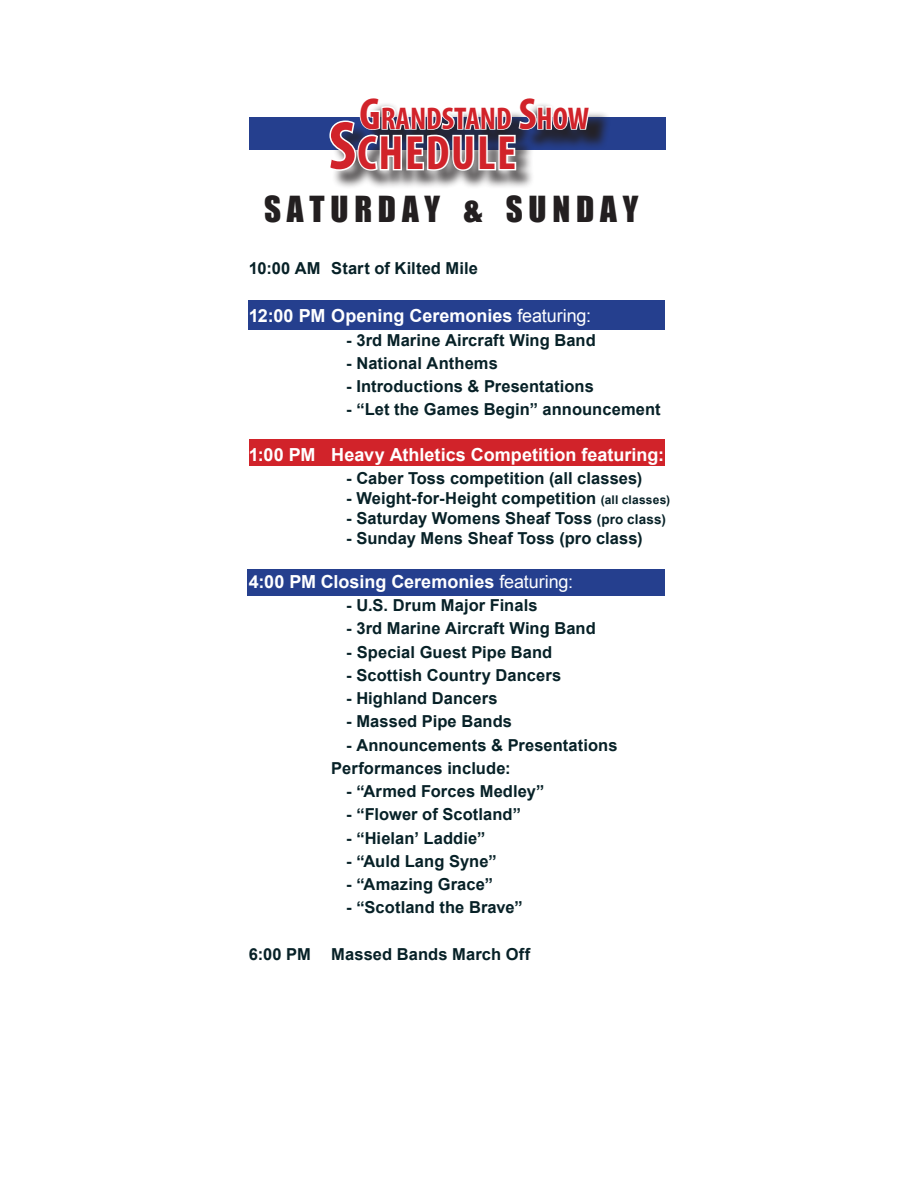
<style>
.page{position:relative;width:918px;height:1188px;background:#fff}
.page>*{position:absolute;margin:0;border:0;box-sizing:border-box;transform-origin:0 0}
.t1{font:700 condensed 48.3px "Myriad Pro";letter-spacing:.035em;color:#d1232a}
.t2{font:33px "Impact";color:#231f20}
.t3{font:700 condensed 31.5px "Myriad Pro";color:#d1232a}
.t4{font:700 18px "Arial";color:#fff}
.t5{font:700 16.5px "Arial";letter-spacing:.005em;color:#072127}
.s1{font-size:45px}
.s2{font-size:69px}
.s3{font-weight:400}
.s4{font-size:12px}
.s5{font-size:13.5px}
</style>
<div class="page">
<div style="left:248px;top:300px;width:417px;height:29px;background:#253f8e"></div>
<div style="left:247px;top:569px;width:418px;height:27px;background:#253f8e"></div>
<div style="left:249px;top:439px;width:416px;height:27px;background:#d1232a"></div>
<div style="left:249px;top:117px;width:416px;height:32px;background:#253f8e"></div>
<div style="left:364px;top:102px;width:247px;height:48px;background:#231f20;opacity:.96"></div>
<div style="left:332px;top:123px;width:203px;height:66px;background:#231f20;opacity:.75"></div>
<svg style="left:326px;top:102px;width:266px;height:72px"></svg>
<p class="t3" style="left:360px;top:98px;width:231px"><span class="s1">G</span>RANDSTAND <span class="s1">S</span>HOW</p>
<p class="t1" style="left:329px;top:123px;width:189px"><span class="s2">S</span>CHEDULE</p>
<p class="t2" style="left:264px;top:183px;width:376px">S A T U R D A Y &amp; S U N D A Y</p>
<p class="t5" style="left:249px;top:258px;width:231px">10:00 AM Start of Kilted Mile</p>
<p class="t4" style="left:249px;top:303px;width:344px">12:00 PM Opening Ceremonies <span class="s3">featuring:</span></p>
<p class="t5" style="left:346px;top:329px;width:251px">- 3rd Marine Aircraft Wing Band</p>
<p class="t5" style="left:346px;top:352px;width:153px">- National Anthems</p>
<p class="t5" style="left:346px;top:375px;width:249px">- Introductions &amp; Presentations</p>
<p class="t5" style="left:346px;top:399px;width:316px">- “Let the Games Begin” announcement</p>
<p class="t4" style="left:249px;top:443px;width:417px">1:00 PM Heavy Athletics Competition featuring:</p>
<p class="t5" style="left:346px;top:467px;width:298px">- Caber Toss competition (all classes)</p>
<p class="t5" style="left:346px;top:487px;width:325px">- Weight-for-Height competition <span class="s4">(all classes)</span></p>
<p class="t5" style="left:346px;top:507px;width:321px">- Saturday Womens Sheaf Toss <span class="s5">(pro class)</span></p>
<p class="t5" style="left:346px;top:528px;width:298px">- Sunday Mens Sheaf Toss (pro class)</p>
<p class="t4" style="left:249px;top:570px;width:326px">4:00 PM Closing Ceremonies <span class="s3">featuring:</span></p>
<p class="t5" style="left:346px;top:594px;width:193px">- U.S. Drum Major Finals</p>
<p class="t5" style="left:346px;top:618px;width:251px">- 3rd Marine Aircraft Wing Band</p>
<p class="t5" style="left:346px;top:641px;width:207px">- Special Guest Pipe Band</p>
<p class="t5" style="left:346px;top:664px;width:217px">- Scottish Country Dancers</p>
<p class="t5" style="left:346px;top:687px;width:153px">- Highland Dancers</p>
<p class="t5" style="left:346px;top:711px;width:167px">- Massed Pipe Bands</p>
<p class="t5" style="left:346px;top:734px;width:273px">- Announcements &amp; Presentations</p>
<p class="t5" style="left:331px;top:757px;width:181px">Performances include:</p>
<p class="t5" style="left:346px;top:780px;width:200px">- “Armed Forces Medley”</p>
<p class="t5" style="left:346px;top:804px;width:176px">- “Flower of Scotland”</p>
<p class="t5" style="left:346px;top:827px;width:141px">- “Hielan’ Laddie”</p>
<p class="t5" style="left:346px;top:850px;width:152px">- “Auld Lang Syne”</p>
<p class="t5" style="left:346px;top:873px;width:148px">- “Amazing Grace”</p>
<p class="t5" style="left:346px;top:897px;width:178px">- “Scotland the Brave”</p>
<p class="t5" style="left:249px;top:943px;width:283px">6:00 PM Massed Bands March Off</p>
</div>
